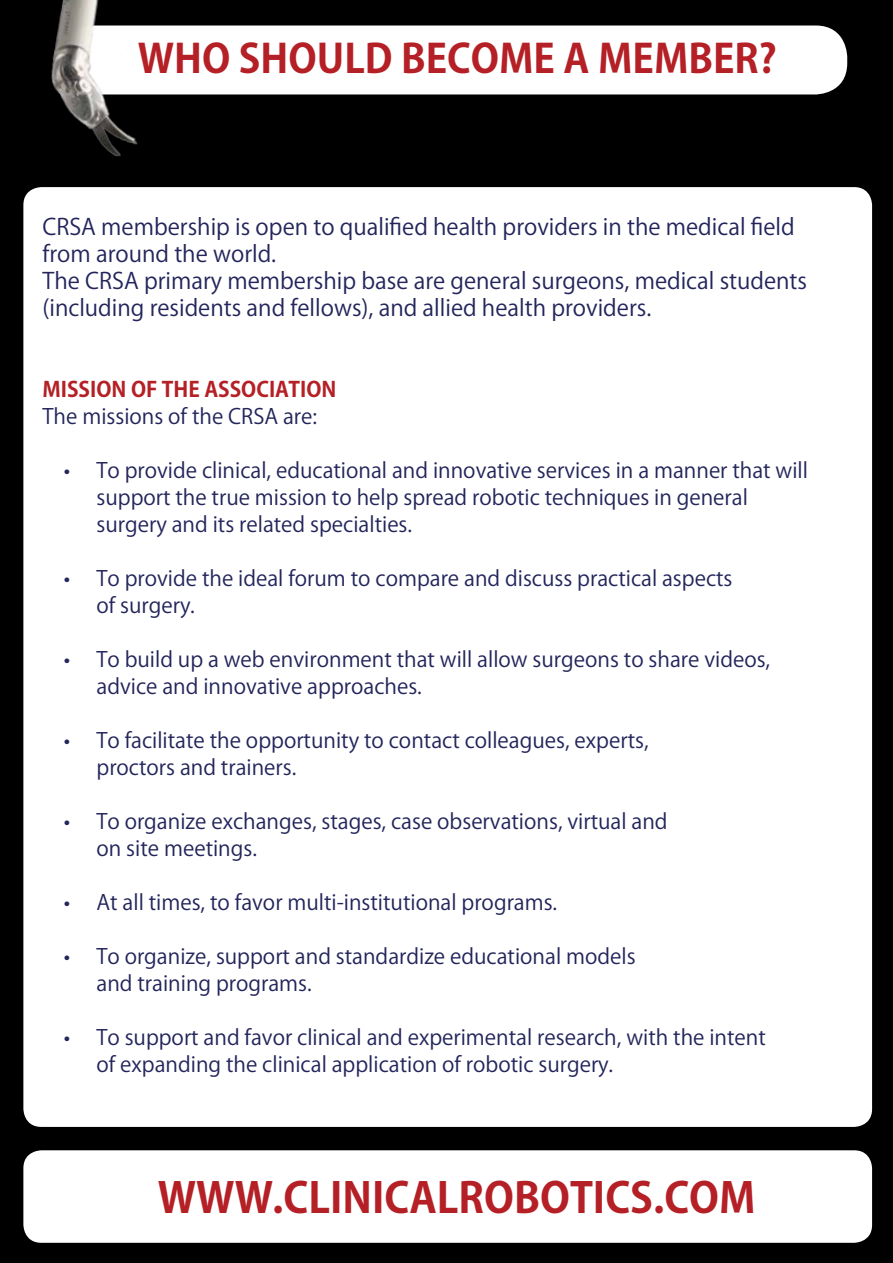
<style>
.page{position:relative;width:893px;height:1263px;background:#000}
.page>*{position:absolute;margin:0;border:0;box-sizing:border-box;transform-origin:0 0}
.t1{font:700 41.55px "Koz Go Pr 6 N";color:#b42025}
.t2{font:700 39.45px "Koz Go Pr 6 N";color:#b42025}
.t3{font:22.5px/27px "Koz Go Pr 6 N";color:#23255b}
.t4{font:21px/27px "Koz Go Pr 6 N";color:#23255b}
.t5{font:700 21px "Koz Go Pr 6 N";color:#b42025}
</style>
<div class="page">
<div style="left:64px;top:26px;width:783px;height:68px;background:#fff;border-radius:31px"></div>
<img style="left:51px;top:0;width:109px;height:157px">
<div style="left:23px;top:187px;width:849px;height:940px;background:#fff;border-radius:18px"></div>
<div style="left:23px;top:1150px;width:849px;height:93px;background:#fff;border-radius:18px"></div>
<h2 class="t2" style="left:138px;top:37px;width:128px">WHO SHOULD</h2>
<h2 class="t2" style="left:401px;top:37px;width:26px">BECOME</h2>
<h2 class="t2" style="left:564px;top:37px;width:95px">A MEMBER</h2>
<h2 class="t2" style="left:759px;top:37px;width:19px">?</h2>
<p class="t3" style="left:43px;top:214px;width:766px">CRSA membership is open to qualified health providers in the medical field from around the world.<br>The CRSA primary membership base are general surgeons, medical students (including residents and fellows), and allied health providers.</p>
<p class="t5" style="left:43px;top:377px;width:30px">MISSION</p>
<p class="t5" style="left:131px;top:377px;width:45px">OF THE</p>
<p class="t5" style="left:204px;top:377px;width:27px">ASSOCIATION</p>
<p class="t4" style="left:43px;top:403px;width:276px">The missions of the CRSA are:</p>
<p class="t4" style="left:97px;top:457px;width:713px;text-indent:-33px">• To provide clinical, educational and innovative services in a manner that will support the true mission to help spread robotic techniques in general surgery and its related specialties.</p>
<p class="t4" style="left:97px;top:565px;width:637px;text-indent:-33px">• To provide the ideal forum to compare and discuss practical aspects of surgery.</p>
<p class="t4" style="left:97px;top:646px;width:675px;text-indent:-33px">• To build up a web environment that will allow surgeons to share videos, advice and innovative approaches.</p>
<p class="t4" style="left:97px;top:727px;width:554px;text-indent:-33px">• To facilitate the opportunity to contact colleagues, experts, proctors and trainers.</p>
<p class="t4" style="left:97px;top:808px;width:573px;text-indent:-33px">• To organize exchanges, stages, case observations, virtual and on site meetings.</p>
<p class="t4" style="left:64px;top:889px;width:495px">• At all times, to favor multi-institutional programs.</p>
<p class="t4" style="left:97px;top:943px;width:541px;text-indent:-33px">• To organize, support and standardize educational models and training programs.</p>
<p class="t4" style="left:97px;top:1024px;width:671px;text-indent:-33px">• To support and favor clinical and experimental research, with the intent of expanding the clinical application of robotic surgery.</p>
<h1 class="t1" style="left:158px;top:1174px;width:599px">WWW.CLINICALROBOTICS.COM</h1>
</div>
